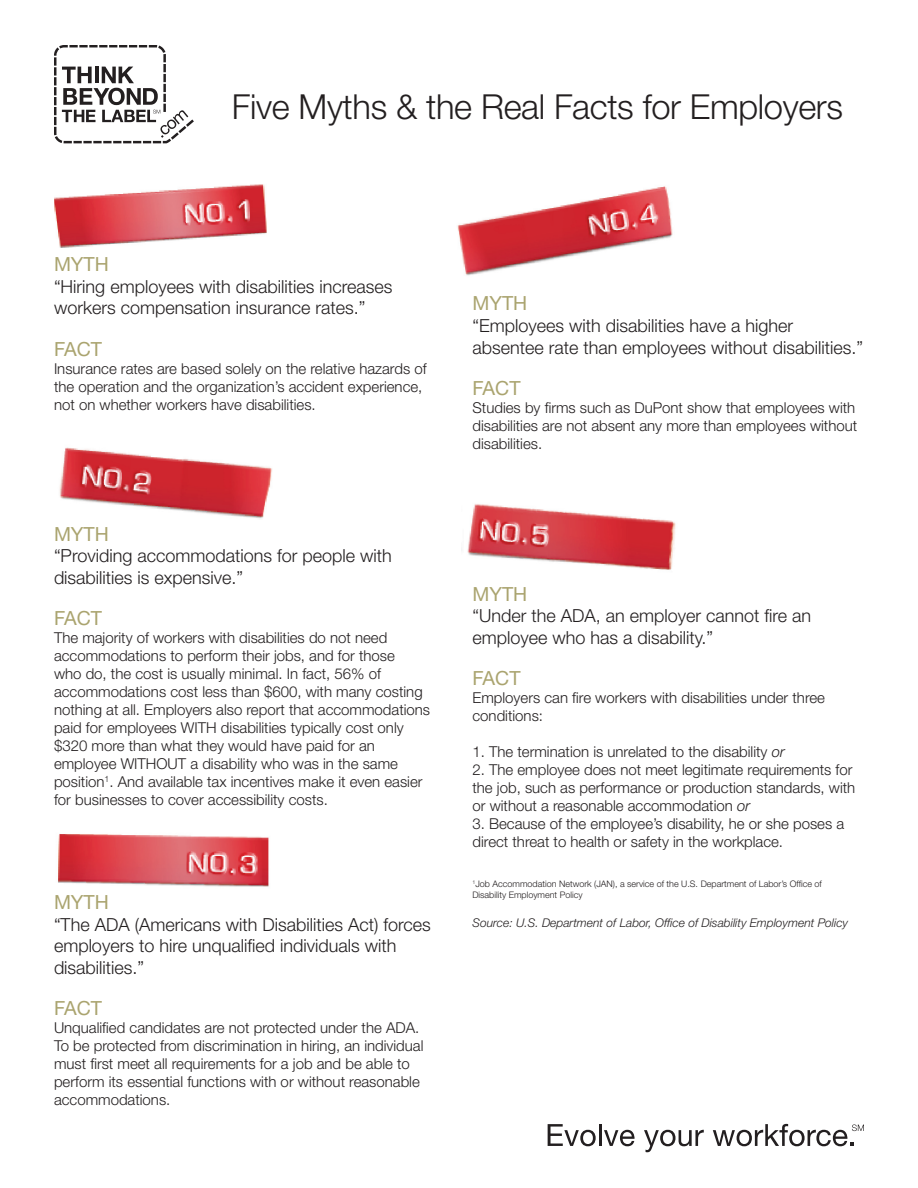
<style>
.page{position:relative;width:918px;height:1188px;background:#fff}
.page>*{position:absolute;margin:0;border:0;box-sizing:border-box;transform-origin:0 0}
.t1{font:300 34.5px "Helvetica Neue";letter-spacing:-.01em;color:#231f20}
.t2{font:19.5px "Helvetica Neue East A";color:#aaa46f}
.t3{font:300 18px/21.6px "Helvetica Neue";color:#231f20}
.t4{font:300 15px/18px "Helvetica Neue";color:#231f20}
.t5{font:italic 300 12px "Helvetica Neue";color:#231f20}
.t6{font:300 9px/10.8px "Helvetica Neue";color:#231f20}
.s1{font-style:italic}
</style>
<div class="page">
<img style="left:54px;top:184px;width:213px;height:63px">
<img style="left:59px;top:447px;width:213px;height:72px">
<img style="left:58px;top:834px;width:211px;height:53px">
<img style="left:457px;top:186px;width:216px;height:90px">
<img style="left:461px;top:504px;width:215px;height:66px">
<svg style="left:548px;top:1124px;width:48px;height:22px"></svg>
<hr style="left:599px;top:1124px;width:2px;height:22px;background:#231f20">
<svg style="left:604px;top:1130px;width:31px;height:16px"></svg>
<svg style="left:644px;top:1130px;width:60px;height:22px"></svg>
<svg style="left:713px;top:1124px;width:151px;height:22px"></svg>
<svg style="left:54px;top:45px;width:140px;height:98px"></svg>
<h1 class="t1" style="left:232px;top:85px;width:613px">Five Myths &amp; the Real Facts for Employers</h1>
<h2 class="t2" style="left:54px;top:253px;width:56px">MYTH</h2>
<p class="t3" style="left:54px;top:275px;width:340px">“Hiring employees with disabilities increases workers compensation insurance rates.”</p>
<h2 class="t2" style="left:54px;top:337px;width:50px">FACT</h2>
<p class="t4" style="left:54px;top:359px;width:374px">Insurance rates are based solely on the relative hazards of the operation and the organization’s accident experience, not on whether workers have disabilities.</p>
<h2 class="t2" style="left:54px;top:522px;width:56px">MYTH</h2>
<p class="t3" style="left:54px;top:545px;width:339px">“Providing accommodations for people with disabilities is expensive.”</p>
<h2 class="t2" style="left:54px;top:607px;width:50px">FACT</h2>
<p class="t4" style="left:54px;top:629px;width:378px">The majority of workers with disabilities do not need accommodations to perform their jobs, and for those<br>who do, the cost is usually minimal. In fact, 56% of accommodations cost less than $600, with many costing nothing at all. Employers also report that accommodations paid for employees WITH disabilities typically cost only $320 more than what they would have paid for an employee WITHOUT a disability who was in the same position<sup>1</sup>. And available tax incentives make it even easier for businesses to cover accessibility costs.</p>
<h2 class="t2" style="left:54px;top:891px;width:56px">MYTH</h2>
<p class="t3" style="left:54px;top:913px;width:378px">“The ADA (Americans with Disabilities Act) forces employers to hire unqualified individuals with disabilities.”</p>
<h2 class="t2" style="left:54px;top:997px;width:50px">FACT</h2>
<p class="t4" style="left:54px;top:1019px;width:371px">Unqualified candidates are not protected under the ADA.<br>To be protected from discrimination in hiring, an individual must first meet all requirements for a job and be able to perform its essential functions with or without reasonable accommodations.</p>
<h2 class="t2" style="left:472px;top:292px;width:56px">MYTH</h2>
<p class="t3" style="left:472px;top:314px;width:392px">“Employees with disabilities have a higher absentee rate than employees without disabilities.”</p>
<h2 class="t2" style="left:472px;top:376px;width:50px">FACT</h2>
<p class="t4" style="left:472px;top:398px;width:386px">Studies by firms such as DuPont show that employees with disabilities are not absent any more than employees without disabilities.</p>
<h2 class="t2" style="left:472px;top:582px;width:56px">MYTH</h2>
<p class="t3" style="left:472px;top:605px;width:340px">“Under the ADA, an employer cannot fire an employee who has a disability.”</p>
<h2 class="t2" style="left:472px;top:667px;width:50px">FACT</h2>
<p class="t4" style="left:472px;top:689px;width:354px">Employers can fire workers with disabilities under three conditions:</p>
<p class="t4" style="left:472px;top:743px;width:314px">1. The termination is unrelated to the disability <span class="s1">or</span></p>
<p class="t4" style="left:472px;top:761px;width:384px">2. The employee does not meet legitimate requirements for the job, such as performance or production standards, with or without a reasonable accommodation <span class="s1">or</span></p>
<p class="t4" style="left:472px;top:815px;width:373px">3. Because of the employee’s disability, he or she poses a direct threat to health or safety in the workplace.</p>
<p class="t6" style="left:472px;top:879px;width:351px"><sup>1</sup>Job Accommodation Network (JAN), a service of the U.S. Department of Labor’s Office of<br>Disability Employment Policy</p>
<p class="t5" style="left:472px;top:916px;width:377px">Source: U.S. Department of Labor, Office of Disability Employment Policy</p>
</div>
